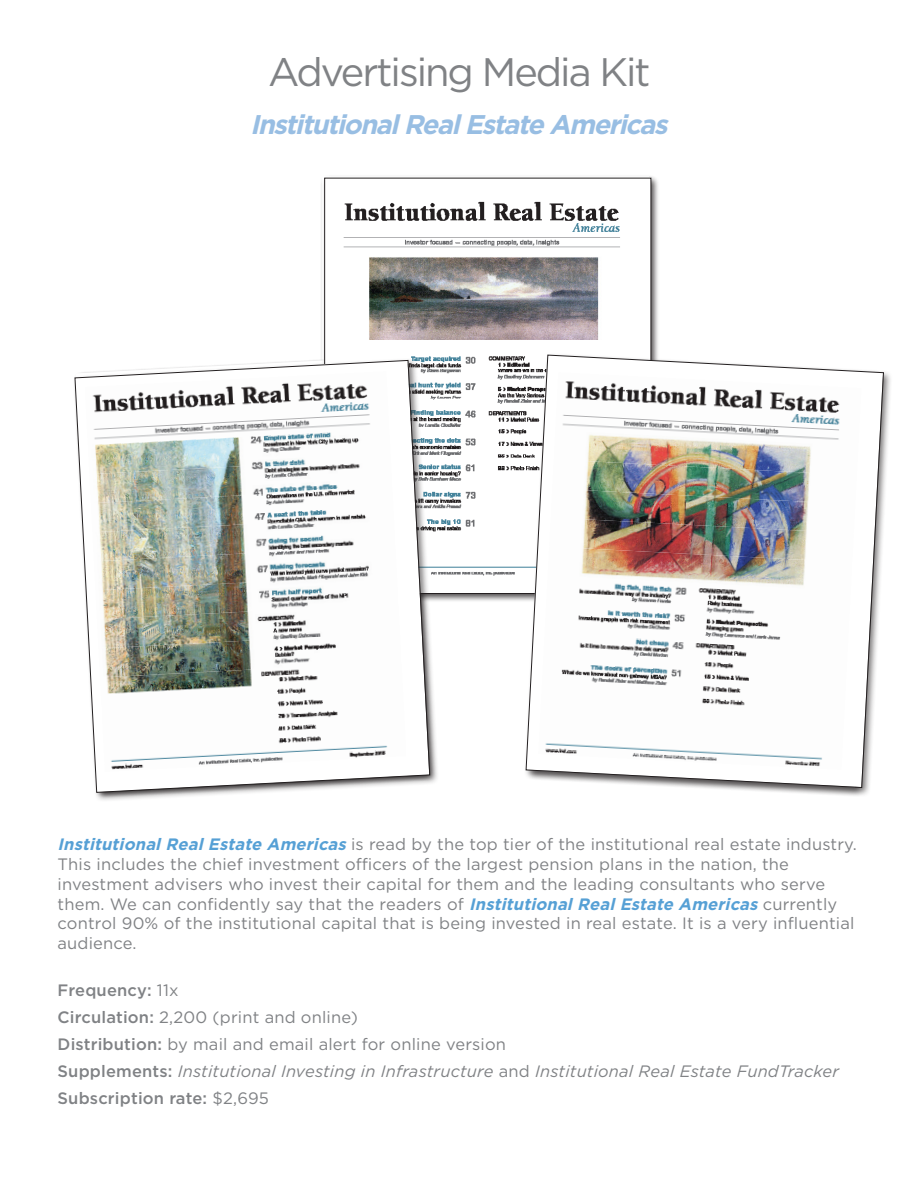
<style>
.page{position:relative;width:918px;height:1188px;background:#fff}
.page>*{position:absolute;margin:0;border:0;box-sizing:border-box;transform-origin:0 0}
.t1{font:39.75px "Gotham";letter-spacing:-.05em;color:#808285}
.t2{font:italic 700 27px "Gotham";color:#98bee3}
.t3{font:16.5px/19.8px "Gotham";letter-spacing:.01em;color:#808285}
.t4{font:italic 16.5px "Gotham";letter-spacing:.01em;color:#808285}
.t5{font:500 16.5px "Gotham";letter-spacing:.01em;color:#808285}
.s1{font-weight:700;font-style:italic;color:#56a0d5}
.s2{font-weight:400}
.s3{font-weight:500}
.s4{font-weight:500;font-style:normal}
.s5{font-style:normal}
</style>
<div class="page">
<div style="left:322px;top:176px;width:338px;height:427px;background:#231f20;opacity:.55"></div>
<div style="left:324px;top:178px;width:326px;height:415px;background:#fff"></div>
<img style="left:343px;top:201px;width:277px;height:375px">
<div style="left:524px;top:352px;width:369px;height:445px;background:#231f20;opacity:.55"></div>
<img style="left:525px;top:354px;width:359px;height:435px">
<div style="left:72px;top:357px;width:367px;height:445px;background:#231f20;opacity:.55"></div>
<img style="left:74px;top:359px;width:357px;height:434px">
<p class="t1" style="left:268px;top:46px;width:384px">Advertising Media Kit</p>
<p class="t2" style="left:250px;top:106px;width:427px">InstitutionalRealEstateAmericas</p>
<p class="t3" style="left:58px;top:834px;width:801px"><span class="s1">InstitutionalRealEstate Americas</span>is read by the top tier of the institutional real estate industry.<br>This includes the chief investment officers of the largest pension plans in the nation, the investment advisers who invest their capital for them and the leading consultants who serve them. We can confidently say that the readers of <span class="s1">InstitutionalRealEstate Americas</span>currently control 90% of the institutional capital that is being invested in real estate. It is a very influential audience.</p>
<p class="t5" style="left:58px;top:979px;width:122px">Frequency: <span class="s2">11x</span></p>
<p class="t3" style="left:58px;top:1007px;width:302px"><span class="s3">Circulation:</span> 2,200 (print and online)</p>
<p class="t3" style="left:58px;top:1034px;width:450px"><span class="s3">Distribution:</span> by mail and email alert for online version</p>
<p class="t4" style="left:58px;top:1061px;width:783px"><span class="s4">Supplements:</span> Institutional Investing in Infrastructure <span class="s5">and</span> Institutional Real Estate FundTracker</p>
<p class="t5" style="left:58px;top:1087px;width:213px">Subscription rate: <span class="s2">$2,695</span></p>
</div>
